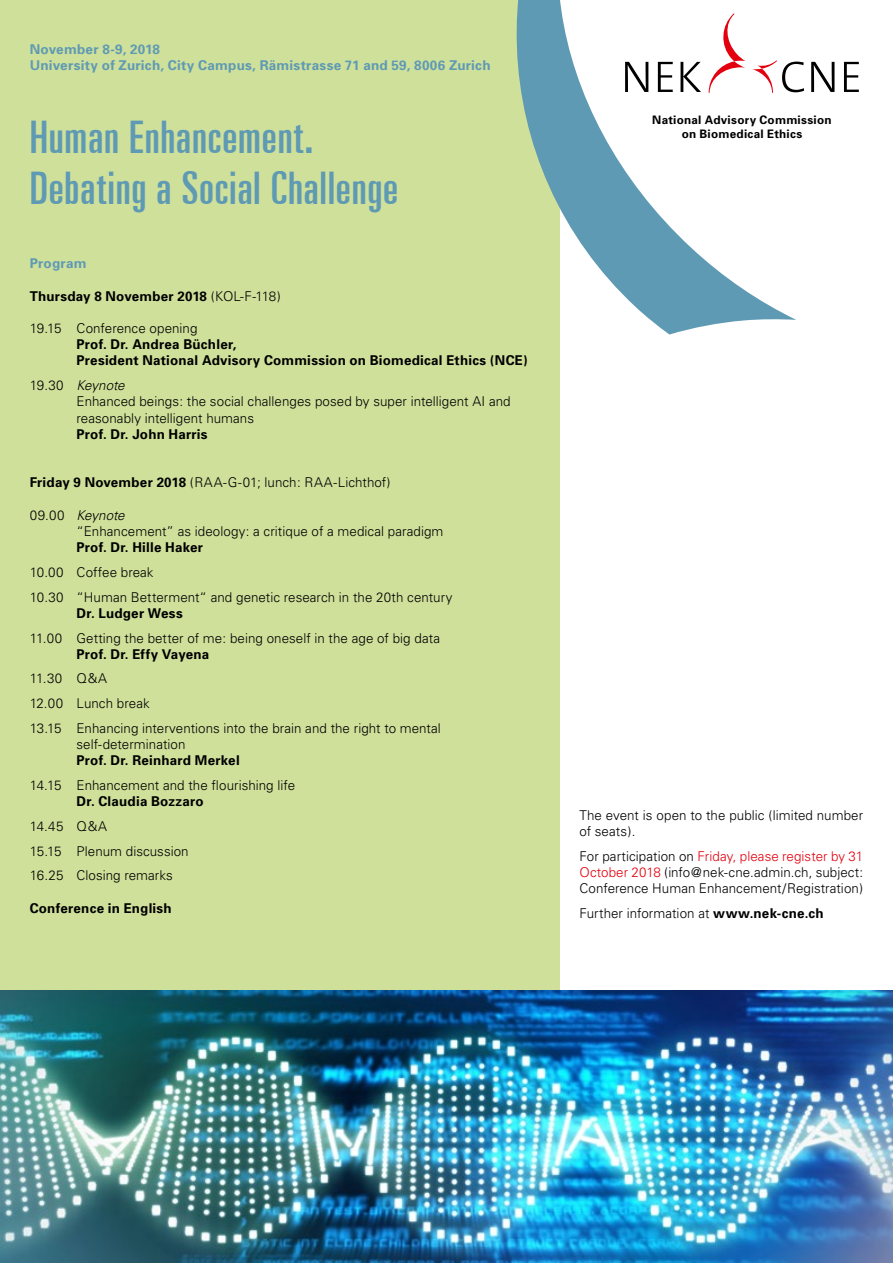
<style>
.page{position:relative;width:893px;height:1263px;background:#fff}
.page>*{position:absolute;margin:0;border:0;box-sizing:border-box;transform-origin:0 0}
.t1{font:ultra-condensed 45px/51px "Univers Com 59";letter-spacing:.015em;color:#5f9ab4}
.t2{font:300 13.5px/16.2px "Univers";letter-spacing:.005em;color:#000}
.t3{font:700 13.5px/16.2px "Univers";letter-spacing:.015em;color:#000}
.t4{font:700 13.5px/16.2px "Univers";letter-spacing:.02em;color:#5f9ab4}
.t5{font:700 11.7px/14.1px "Univers";letter-spacing:.02em;color:#000;text-align:center}
.s1{font-weight:300}
.s2{font-style:italic}
.s3{font-weight:700}
.s4{color:#e3000f}
</style>
<div class="page">
<div style="left:0;top:0;width:559px;height:1263px;background:#cfe09a"></div>
<svg style="left:516px;top:0;width:280px;height:335px"></svg>
<svg style="left:811px;top:62px;width:23px;height:30px"></svg>
<svg style="left:625px;top:62px;width:23px;height:30px"></svg>
<svg style="left:658px;top:62px;width:15px;height:30px"></svg>
<svg style="left:680px;top:62px;width:21px;height:30px"></svg>
<svg style="left:844px;top:62px;width:15px;height:30px"></svg>
<svg style="left:709px;top:13px;width:36px;height:80px"></svg>
<svg style="left:752px;top:60px;width:52px;height:33px"></svg>
<img style="left:0;top:990px;width:893px;height:273px">
<p class="t4" style="left:30px;top:41px;width:462px">November 8-9, 2018<br>University of Zurich, City Campus, Rämistrasse 71 and 59, 8006 Zurich</p>
<h1 class="t1" style="left:30px;top:112px;width:370px">Human Enhancement.<br>Debating a Social Challenge</h1>
<p class="t4" style="left:30px;top:255px;width:58px">Program</p>
<p class="t3" style="left:30px;top:288px;width:253px">Thursday 8 November 2018 <span class="s1">(KOL-F-118)</span></p>
<p class="t2" style="left:30px;top:320px;width:169px">19.15 Conference opening</p>
<p class="t3" style="left:77px;top:336px;width:453px">Prof. Dr. Andrea Büchler,<br>President National Advisory Commission on Biomedical Ethics (NCE)</p>
<p class="t2" style="left:77px;top:377px;width:436px;text-indent:-47px">19.30 <span class="s2">Keynote<br></span>Enhanced beings: the social challenges posed by super intelligent AI and reasonably intelligent humans</p>
<p class="t3" style="left:77px;top:426px;width:133px">Prof. Dr. John Harris</p>
<p class="t2" style="left:30px;top:474px;width:362px"><span class="s3">Friday 9 November 2018</span> (RAA-G-01; lunch: RAA-Lichthof)</p>
<p class="t2" style="left:77px;top:507px;width:368px;text-indent:-47px">09.00 <span class="s2">Keynote<br></span>“Enhancement” as ideology: a critique of a medical paradigm</p>
<p class="t3" style="left:77px;top:539px;width:128px">Prof. Dr. Hille Haker</p>
<p class="t2" style="left:30px;top:560px;width:424px;line-height:24.8px">10.00 Coffee break<br>10.30 “Human Betterment“ and genetic research in the 20th century</p>
<p class="t3" style="left:77px;top:605px;width:108px">Dr. Ludger Wess</p>
<p class="t2" style="left:30px;top:630px;width:412px">11.00 Getting the better of me: being oneself in the age of big data</p>
<p class="t3" style="left:77px;top:646px;width:134px">Prof. Dr. Effy Vayena</p>
<p class="t2" style="left:30px;top:666px;width:413px;line-height:24.8px">11.30 Q&amp;A<br>12.00 Lunch break<br>13.15 Enhancing interventions into the brain and the right to mental</p>
<p class="t2" style="left:77px;top:736px;width:110px">self-determination</p>
<p class="t3" style="left:77px;top:752px;width:165px">Prof. Dr. Reinhard Merkel</p>
<p class="t2" style="left:30px;top:777px;width:267px">14.15 Enhancement and the flourishing life</p>
<p class="t3" style="left:77px;top:793px;width:129px">Dr. Claudia Bozzaro</p>
<p class="t2" style="left:30px;top:814px;width:160px;line-height:24.8px">14.45 Q&amp;A<br>15.15 Plenum discussion<br>16.25 Closing remarks</p>
<p class="t3" style="left:30px;top:900px;width:144px">Conference in English</p>
<p class="t5" style="left:652px;top:113px;width:181px">National Advisory Commission on Biomedical Ethics</p>
<p class="t2" style="left:579px;top:807px;width:285px">The event is open to the public (limited number of seats).</p>
<p class="t2" style="left:579px;top:848px;width:285px;text-align:justify">For participation on <span class="s4">Friday, please register by 31<br>October 2018</span> (info@nek-cne.admin.ch, subject:<br>Conference Human Enhancement/Registration)</p>
<p class="t2" style="left:579px;top:905px;width:246px">Further information at <span class="s3">www.nek-cne.ch</span></p>
</div>
